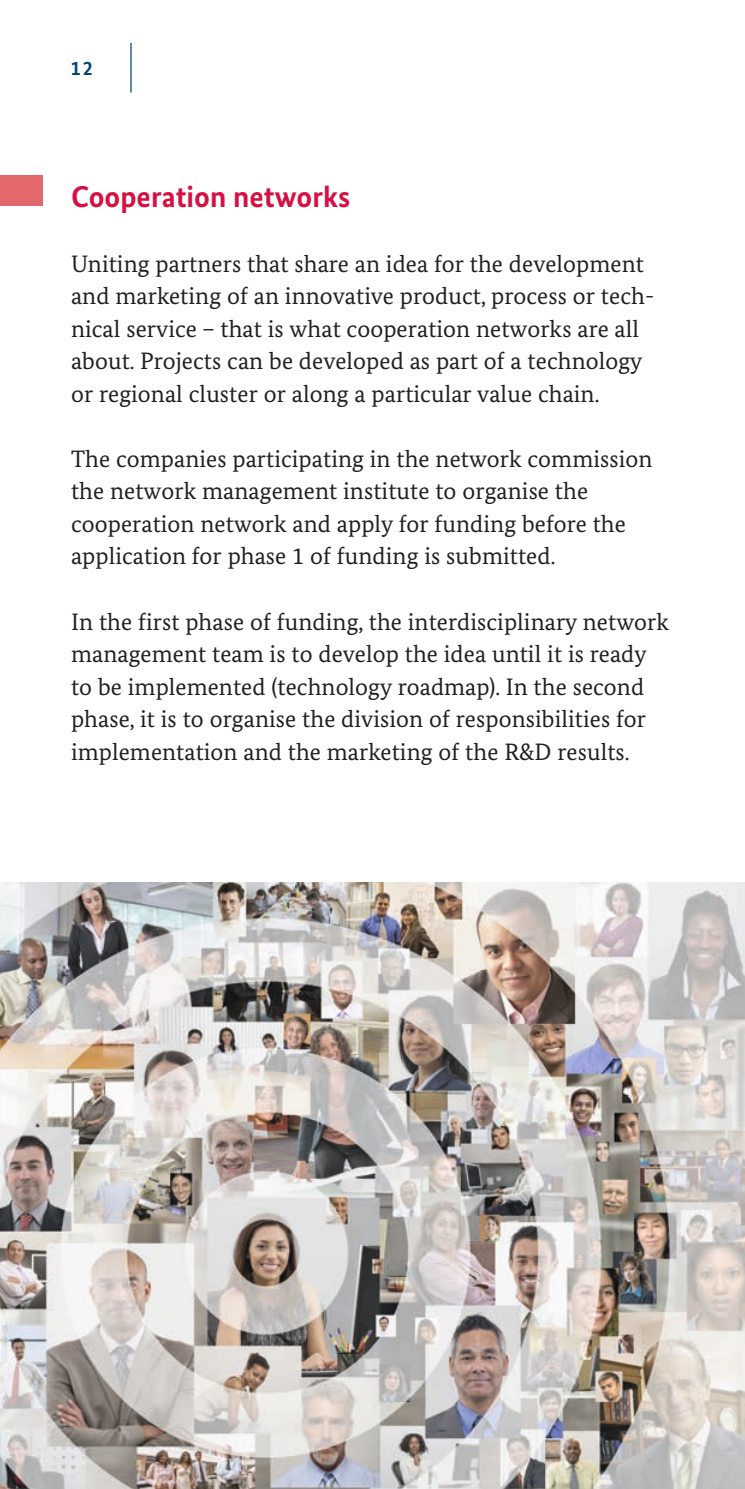
<style>
.page{position:relative;width:745px;height:1489px;background:#fff}
.page>*{position:absolute;margin:0;border:0;box-sizing:border-box;transform-origin:0 0}
.t1{font:700 30px "Bundes Sans";color:#d71043}
.t2{font:23.75px/32.5px "Bundes Serif";letter-spacing:.005em;color:#231f20}
.t3{font:700 20px "Bundes Sans";color:#004578}
</style>
<div class="page">
<hr style="left:130px;top:43px;width:1px;height:49px;background:#004578">
<div style="left:0;top:175px;width:43px;height:31px;background:#e3686b"></div>
<img style="left:0;top:882px;width:744px;height:606px">
<p class="t3" style="left:71px;top:56px;width:24px">12</p>
<p class="t1" style="left:71px;top:178px;width:281px">Cooperation networks</p>
<p class="t2" style="left:71px;top:247px;width:584px">Uniting partners that share an idea for the development and marketing of an innovative product, process or tech&shy;nical service – that is what cooperation networks are all about. Projects can be developed as part of a technology or regional cluster or along a particular value chain.</p>
<p class="t2" style="left:71px;top:442px;width:582px">The companies participating in the network commission the network management institute to organise the cooperation network and apply for funding before the application for phase 1 of funding is submitted.</p>
<p class="t2" style="left:71px;top:605px;width:599px">In the first phase of funding, the interdisciplinary network management team is to develop the idea until it is ready to be implemented (technology roadmap). In the second phase, it is to organise the division of responsibilities for implementation and the marketing of the R&amp;D results.</p>
</div>
